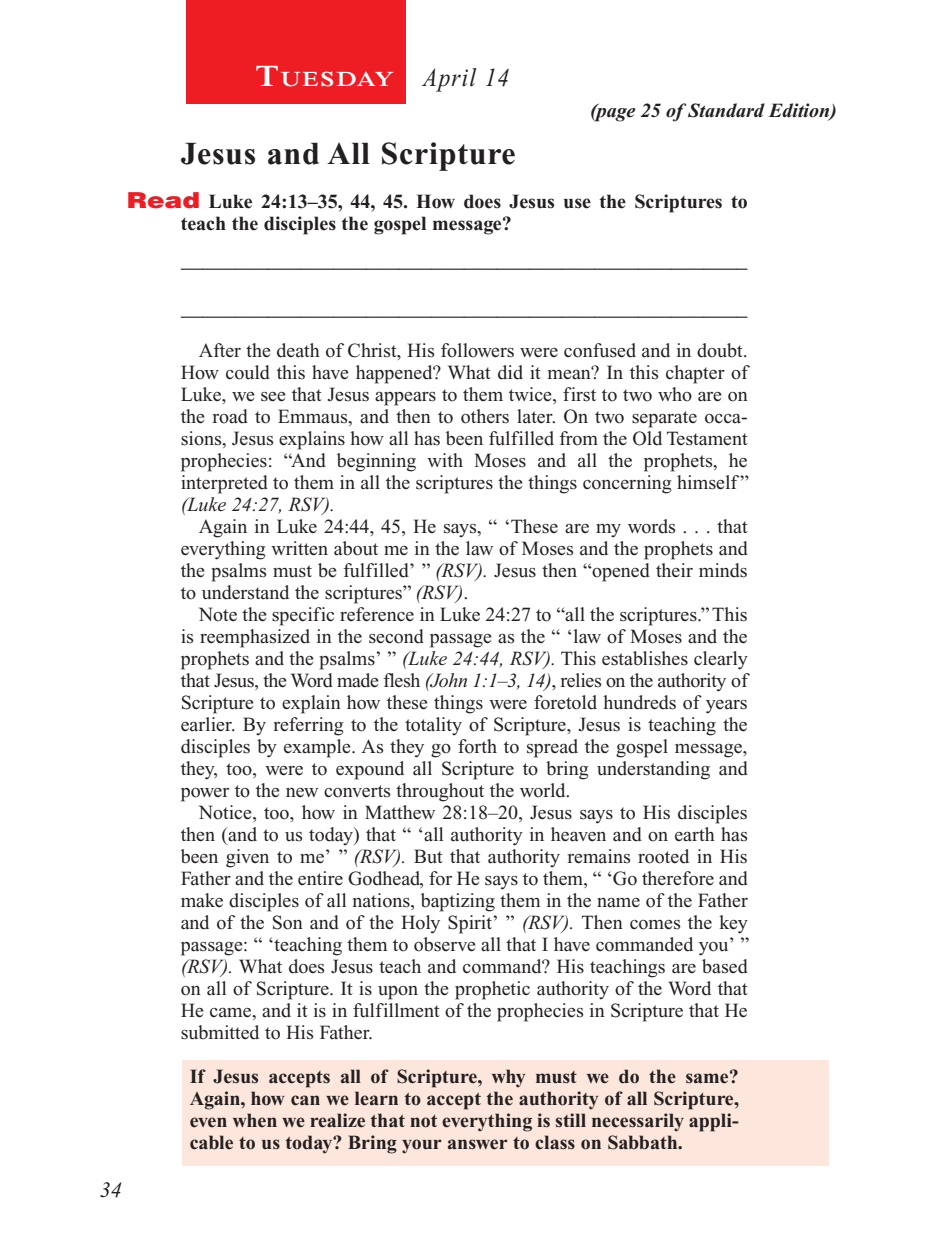
<style>
.page{position:relative;width:936px;height:1260px;background:#fff}
.page>*{position:absolute;margin:0;border:0;box-sizing:border-box;transform-origin:0 0}
.t1{font:700 32px "Times New Roman PS Std";letter-spacing:.025em;color:#231f20}
.t2{font:italic 26px "Times New Roman PS Std";letter-spacing:.05em;color:#231f20;scale:.9 1}
.t3{font:22px/48px "Times New Roman PS Std";color:#231f20}
.t4{font:italic 22px "Times New Roman PS Std";color:#231f20}
.t5{font:600 21px "Times NRMT Std";letter-spacing:.07em;color:#fff;scale:1.1 1}
.t6{font:20px/22px "Times New Roman PS Std";color:#231f20;text-align:justify}
.t7{font:700 20px/22px "Times New Roman PS Std";color:#231f20}
.t8{font:italic 700 20px "Times New Roman PS Std";color:#231f20}
.t9{font:italic 20px "Times New Roman PS Std";color:#231f20}
.s1{font-size:30px}
.s2{font-family:"Helvetica LT Std";font-weight:900;font-size:22px;color:#ee1d23}
.s3{font-style:italic}
</style>
<div class="page">
<div style="left:186px;top:0;width:220px;height:103px;background:#ee1d23"></div>
<div style="left:183px;top:1060px;width:646px;height:105px;background:#fde7dc"></div>
<p class="t5" style="left:255px;top:67px;width:127px"><span class="s1">T</span>UESDAY</p>
<h2 class="t2" style="left:423px;top:64px;width:97px">April 14</h2>
<p class="t8" style="left:590px;top:100px;width:248px">(page 25 of Standard Edition)</p>
<h1 class="t1" style="left:181px;top:136px;width:336px">Jesus and All Scripture</h1>
<p class="t7" style="left:181px;top:190px;width:569px;text-indent:-54px"><span class="s2">Read</span> Luke 24:13–35, 44, 45. How does Jesus use the Scriptures to teach the disciples the gospel message?</p>
<p class="t3" style="left:181px;top:236px;width:568px">____________________________________________________ ____________________________________________________</p>
<p class="t6" style="left:181px;top:339px;width:570px;text-indent:18px">After the death of Christ, His followers were confused and in doubt.<br>How could this have happened? What did it mean? In this chapter of Luke, we see that Jesus appears to them twice, first to two who are on the road to Emmaus, and then to others later. On two separate occa&shy;sions, Jesus explains how all has been fulfilled from the Old Testament prophecies: “And beginning with Moses and all the prophets, he interpreted to them in all the scriptures the things concerning himself ”</p>
<p class="t9" style="left:181px;top:494px;width:156px">(Luke 24:27, RSV).</p>
<p class="t6" style="left:181px;top:515px;width:569px;text-indent:18px">Again in Luke 24:44, 45, He says, “ ‘These are my words . . . that everything written about me in the law of Moses and the prophets and the psalms must be fulfilled’ ” <span class="s3">(RSV).</span> Jesus then “opened their minds to understand the scriptures” <span class="s3">(RSV)</span>.</p>
<p class="t6" style="left:181px;top:603px;width:569px;text-indent:18px">Note the specific reference in Luke 24:27 to “all the scriptures.” This is reemphasized in the second passage as the “ ‘law of Moses and the prophets and the psalms’ ” <span class="s3">(Luke 24:44, RSV).</span> This establishes clearly that Jesus, the Word made flesh <span class="s3">(John 1:1–3, 14)</span>, relies on the authority of Scripture to explain how these things were foretold hundreds of years earlier. By referring to the totality of Scripture, Jesus is teaching the disciples by example. As they go forth to spread the gospel message, they, too, were to expound all Scripture to bring understanding and power to the new converts throughout the world.</p>
<p class="t6" style="left:181px;top:801px;width:570px;text-indent:18px">Notice, too, how in Matthew 28:18–20, Jesus says to His disciples then (and to us today) that “ ‘all authority in heaven and on earth has been given to me’ ” <span class="s3">(RSV).</span> But that authority remains rooted in His Father and the entire Godhead, for He says to them, “ ‘Go therefore and make disciples of all nations, baptizing them in the name of the Father and of the Son and of the Holy Spirit’ ” <span class="s3">(RSV).</span> Then comes the key passage: “ ‘teaching them to observe all that I have commanded you’ ” <span class="s3">(RSV).</span> What does Jesus teach and command? His teachings are based on all of Scripture. It is upon the prophetic authority of the Word that He came, and it is in fulfillment of the prophecies in Scripture that He submitted to His Father.</p>
<p class="t7" style="left:190px;top:1065px;width:551px;text-align:justify">If Jesus accepts all of Scripture, why must we do the same?<br>Again, how can we learn to accept the authority of all Scripture, even when we realize that not everything is still necessarily appli&shy;cable to us today? Bring your answer to class on Sabbath.</p>
<p class="t4" style="left:100px;top:1178px;width:23px">34</p>
</div>
